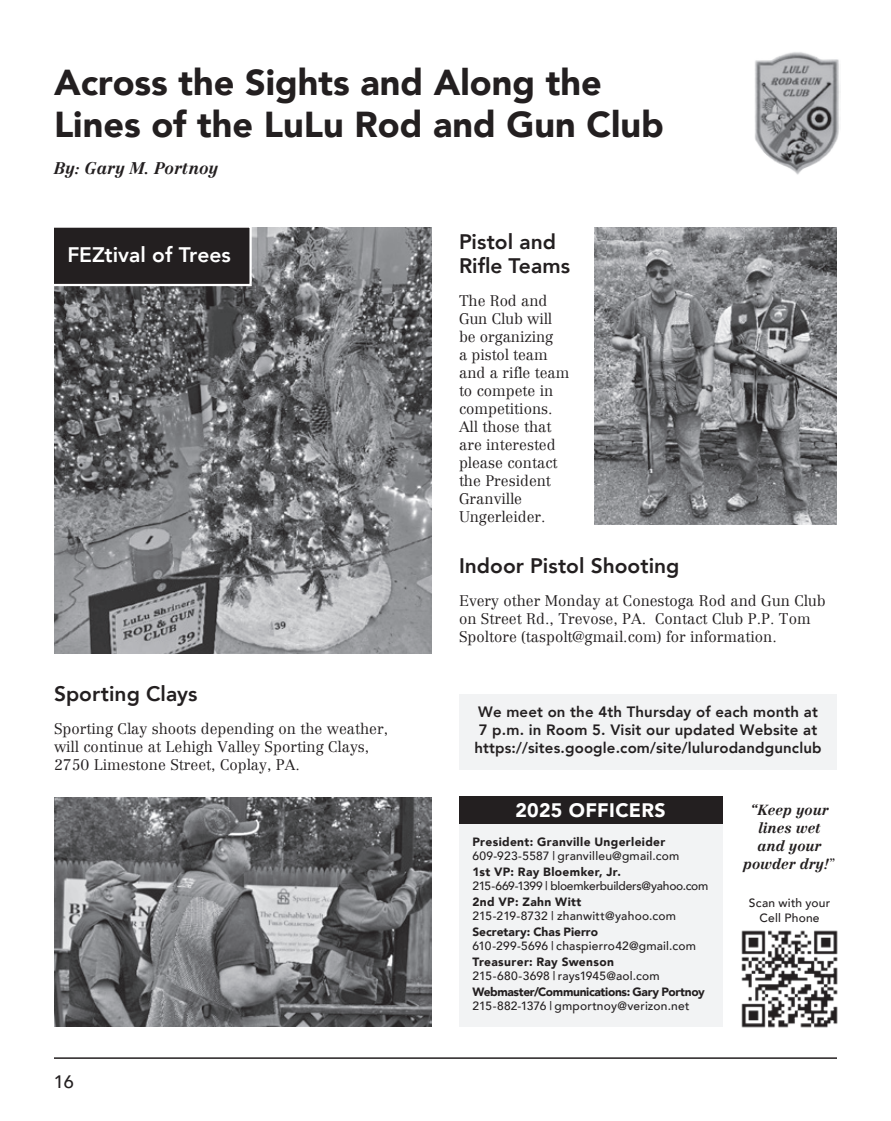
<style>
.page{position:relative;width:891px;height:1121px;background:#fff}
.page>*{position:absolute;margin:0;border:0;box-sizing:border-box;transform-origin:0 0}
.Headline{font:900 36px/42px "Avenir";color:#231f20}
.t1{font:800 21px/24px "Avenir";color:#231f20}
.t2{font:800 21px "Avenir";color:#fff}
.Body_Text{font:900 19.5px "Avenir";letter-spacing:.015em;color:#fff}
.t3{font:500 18px "Avenir";color:#231f20}
.Sub_Head{font:italic 700 16.5px "Centennial LT";color:#231f20}
.t4{font:300 15px/18px "Centennial LT";color:#231f20}
.Body_Text-2{font:800 15px/18px "Avenir";letter-spacing:.01em;color:#231f20}
.t5{font:italic 700 14.25px/18px "Centennial LT";color:#231f20;text-align:center}
.Body_Text-3{font:500 12px "Avenir";letter-spacing:.015em;color:#231f20}
.Body_Text-4{font:900 12px "Avenir";letter-spacing:.02em;color:#231f20}
.Body_Text-5{font:500 12px "Avenir";letter-spacing:-.02em;color:#231f20}
.Body_Text-6{font:900 12px "Avenir";letter-spacing:-.03em;color:#231f20}
.Sub_Head-2{font:500 12px/15px "Avenir";letter-spacing:.02em;color:#231f20;text-align:center}
.Body_Text-7{font:900 12px "Avenir";color:#231f20}
.s1{font-weight:300;font-style:normal}
</style>
<div class="page">
<hr style="left:54px;top:1057px;width:783px;height:1px;background:#231f20">
<img style="left:754px;top:52px;width:87px;height:123px">
<img style="left:741px;top:930px;width:97px;height:98px">
<div style="left:459px;top:824px;width:263px;height:202px;background:#f2f3f4"></div>
<div style="left:459px;top:796px;width:263px;height:28px;background:#231f20"></div>
<div style="left:459px;top:694px;width:378px;height:76px;background:#f2f3f4"></div>
<img style="left:54px;top:228px;width:378px;height:425px">
<img style="left:54px;top:797px;width:378px;height:229px">
<img style="left:594px;top:228px;width:243px;height:297px">
<svg style="left:54px;top:227px;width:199px;height:60px;background:#312d2e"></svg>
<p class="Headline" style="left:54px;top:60px;width:611px">Across the Sights and Along the<br>Lines of the LuLu Rod and Gun Club</p>
<p class="Sub_Head" style="left:54px;top:158px;width:166px">By: Gary M. Portnoy</p>
<p class="t2" style="left:68px;top:238px;width:165px">FEZtival of Trees</p>
<p class="t1" style="left:54px;top:682px;width:145px">Sporting Clays</p>
<p class="t4" style="left:54px;top:720px;width:336px">Sporting Clay shoots depending on the weather, will continue at Lehigh Valley Sporting Clays,<br>2750 Limestone Street, Coplay, PA.</p>
<p class="t3" style="left:54px;top:1065px;width:21px">16</p>
<p class="t1" style="left:459px;top:229px;width:113px">Pistol and<br>Rifle Teams</p>
<p class="t4" style="left:459px;top:291px;width:112px">The Rod and<br>Gun Club will be organizing<br>a pistol team and a rifle team to compete in competitions.<br>All those that are interested please contact the President<br>Granville<br>Ungerleider.</p>
<p class="t1" style="left:459px;top:553px;width:222px">Indoor Pistol Shooting</p>
<p class="t4" style="left:459px;top:591px;width:368px">Every other Monday at Conestoga Rod and Gun Club on Street Rd., Trevose, PA. Contact Club P.P. Tom<br>Spoltore (taspolt@gmail.com) for information.</p>
<p class="Body_Text-2" style="left:478px;top:703px;width:341px">We meet on the 4th Thursday of each month at<br>7 p.m. in Room 5. Visit our updated Website at</p>
<p class="Body_Text-2" style="left:474px;top:739px;width:349px">https://sites.google.com/site/lulurodandgunclub</p>
<p class="Body_Text" style="left:515px;top:794px;width:152px">2025 OFFICERS</p>
<p class="t5" style="left:743px;top:801px;width:94px">“Keep your lines wet and your powder dry!<span class="s1">”</span></p>
<p class="Body_Text-4" style="left:472px;top:832px;width:194px">President: Granville Ungerleider</p>
<p class="Body_Text-3" style="left:472px;top:845px;width:208px">609-923-5587 | granvilleu@gmail.com</p>
<p class="Body_Text-4" style="left:472px;top:861px;width:150px">1st VP: Ray Bloemker, Jr.</p>
<p class="Body_Text-5" style="left:472px;top:875px;width:237px">215-669-1399 | bloemkerbuilders@yahoo.com</p>
<p class="Body_Text-4" style="left:472px;top:891px;width:110px">2nd VP: Zahn Witt</p>
<p class="Body_Text-3" style="left:472px;top:905px;width:205px">215-219-8732 | zhanwitt@yahoo.com</p>
<p class="Body_Text-7" style="left:472px;top:921px;width:127px">Secretary: Chas Pierro</p>
<p class="Body_Text-3" style="left:472px;top:935px;width:225px">610-299-5696 | chaspierro42@gmail.com</p>
<p class="Body_Text-4" style="left:472px;top:951px;width:143px">Treasurer: Ray Swenson</p>
<p class="Body_Text-3" style="left:472px;top:965px;width:189px">215-680-3698 | rays1945@aol.com</p>
<p class="Body_Text-6" style="left:472px;top:981px;width:234px">Webmaster/Communications: Gary Portnoy</p>
<p class="Body_Text-3" style="left:472px;top:994px;width:219px">215-882-1376 | gmportnoy@verizon.net</p>
<p class="Sub_Head-2" style="left:749px;top:894px;width:83px">Scan with your<br>Cell Phone</p>
</div>
